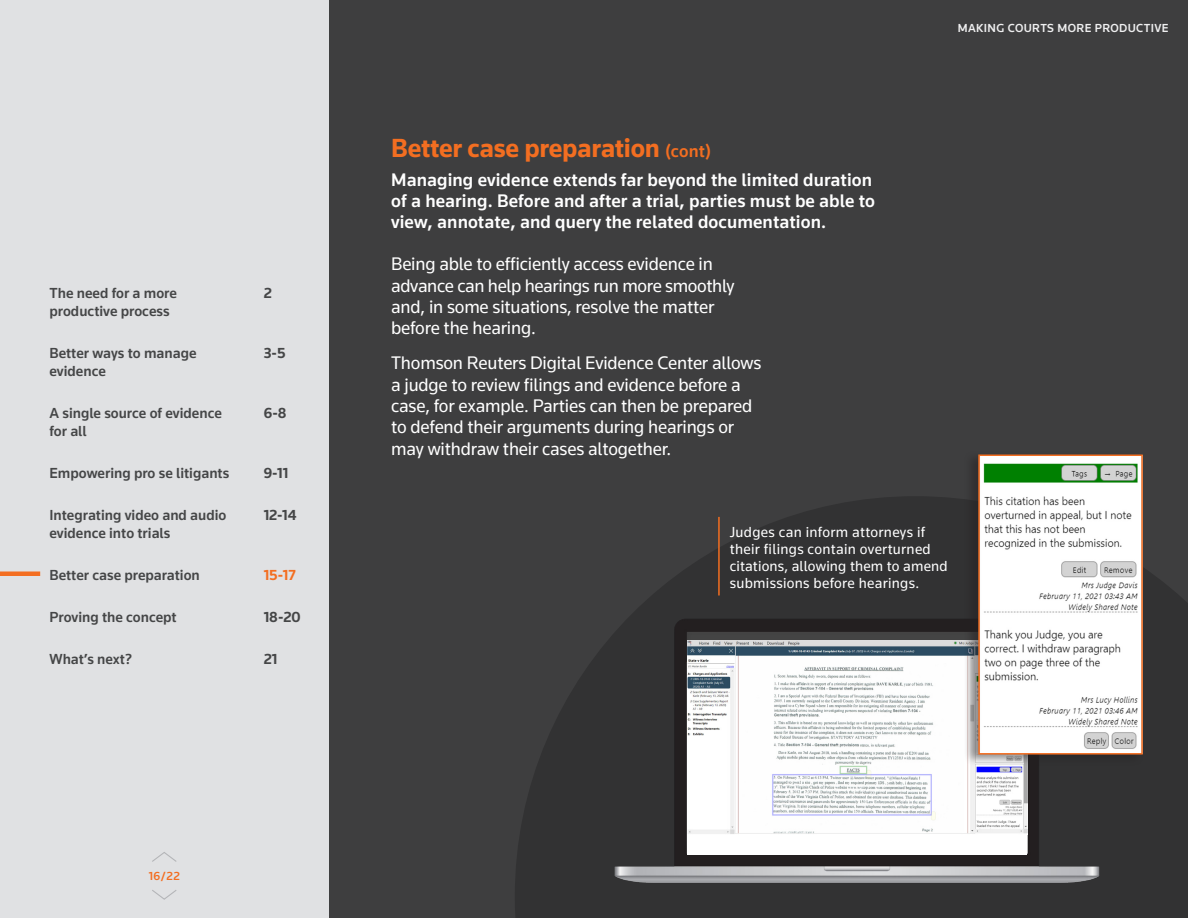
<style>
.page{position:relative;width:1188px;height:918px;background:#fff}
.page>*{position:absolute;margin:0;border:0;box-sizing:border-box;transform-origin:0 0}
.headline-orange{font:700 27px "Knowledge 2017";letter-spacing:-.01em;color:#f36e21}
.body-1{font:18.75px/21.3px "Knowledge 2017";letter-spacing:-.01em;color:#fff}
.intro-paragraph{font:500 18.75px/21px "Knowledge 2017";letter-spacing:.005em;color:#fff}
.guide{font:500 15px/18px "Knowledge 2017";color:#454647}
.callouts{font:15px/17.2px "Knowledge 2017";letter-spacing:.02em;color:#fff}
.guide-2{font:700 15px "Knowledge 2017";color:#454647}
.guide-3{font:700 15px "Knowledge 2017";color:#f36e21}
.t1{font:500 12px "Knowledge 2017";letter-spacing:.03em;color:#efeff0}
.t2{font:500 12px "Knowledge 2017";color:#f36e21}
.s1{font-weight:500;font-size:18px}
</style>
<div class="page">
<div style="left:328px;top:0;width:860px;height:918px;background:#3e3e3f"></div>
<svg style="left:515px;top:497px;width:673px;height:421px;fill:#323233"></svg>
<img style="left:598px;top:563px;width:517px;height:355px">
<div style="left:687px;top:641px;width:340px;height:213px;background:#fff"></div>
<img style="left:687px;top:641px;width:340px;height:193px">
<hr style="left:718px;top:517px;width:2px;height:79px;background:#f36e21">
<div style="left:964px;top:450px;width:181px;height:317px;background:#231f20;opacity:.5"></div>
<img style="left:981px;top:457px;width:159px;height:295px">
<div style="left:978px;top:454px;width:165px;height:301px;border:2px solid #f36e21"></div>
<div style="left:0;top:0;width:328px;height:918px;background:#e0e1e3"></div>
<hr style="left:0;top:572px;width:40px;height:4px;background:#f36e21">
<svg style="left:152px;top:890px;width:25px;height:10px"></svg>
<svg style="left:152px;top:852px;width:25px;height:10px"></svg>
<p class="guide" style="left:50px;top:284px;width:129px">The need for a more productive process</p>
<p class="guide" style="left:50px;top:344px;width:149px">Better ways to manage evidence</p>
<p class="guide" style="left:50px;top:404px;width:174px">A single source of evidence for all</p>
<p class="guide" style="left:50px;top:464px;width:181px">Empowering pro se litigants</p>
<p class="guide" style="left:50px;top:506px;width:178px">Integrating video and audio evidence into trials</p>
<p class="guide" style="left:50px;top:566px;width:152px">Better case preparation</p>
<p class="guide" style="left:50px;top:608px;width:129px">Proving the concept</p>
<p class="guide" style="left:50px;top:650px;width:84px">What’s next?</p>
<p class="guide-2" style="left:264px;top:284px;width:10px">2</p>
<p class="guide-2" style="left:264px;top:344px;width:23px">3-5</p>
<p class="guide-2" style="left:264px;top:404px;width:24px">6-8</p>
<p class="guide-2" style="left:264px;top:464px;width:26px">9-11</p>
<p class="guide-2" style="left:264px;top:506px;width:34px">12-14</p>
<p class="guide-3" style="left:264px;top:566px;width:34px">15-17</p>
<p class="guide-2" style="left:264px;top:608px;width:39px">18-20</p>
<p class="guide-2" style="left:264px;top:650px;width:15px">21</p>
<p class="t2" style="left:149px;top:868px;width:33px">16/22</p>
<p class="t1" style="left:958px;top:21px;width:212px">MAKING COURTS MORE PRODUCTIVE</p>
<p class="headline-orange" style="left:391px;top:131px;width:321px">Better case preparation <span class="s1">(cont)</span></p>
<p class="intro-paragraph" style="left:391px;top:169px;width:485px">Managing evidence extends far beyond the limited duration of a hearing. Before and after a trial, parties must be able to view, annotate, and query the related documentation.</p>
<p class="body-1" style="left:391px;top:253px;width:345px">Being able to efficiently access evidence in advance can help hearings run more smoothly and, in some situations, resolve the matter before the hearing.</p>
<p class="body-1" style="left:391px;top:352px;width:372px">Thomson Reuters Digital Evidence Center allows a judge to review filings and evidence before a case, for example. Parties can then be prepared to defend their arguments during hearings or may withdraw their cases altogether.</p>
<p class="callouts" style="left:730px;top:523px;width:219px">Judges can inform attorneys if their filings contain overturned citations, allowing them to amend submissions before hearings.</p>
</div>
